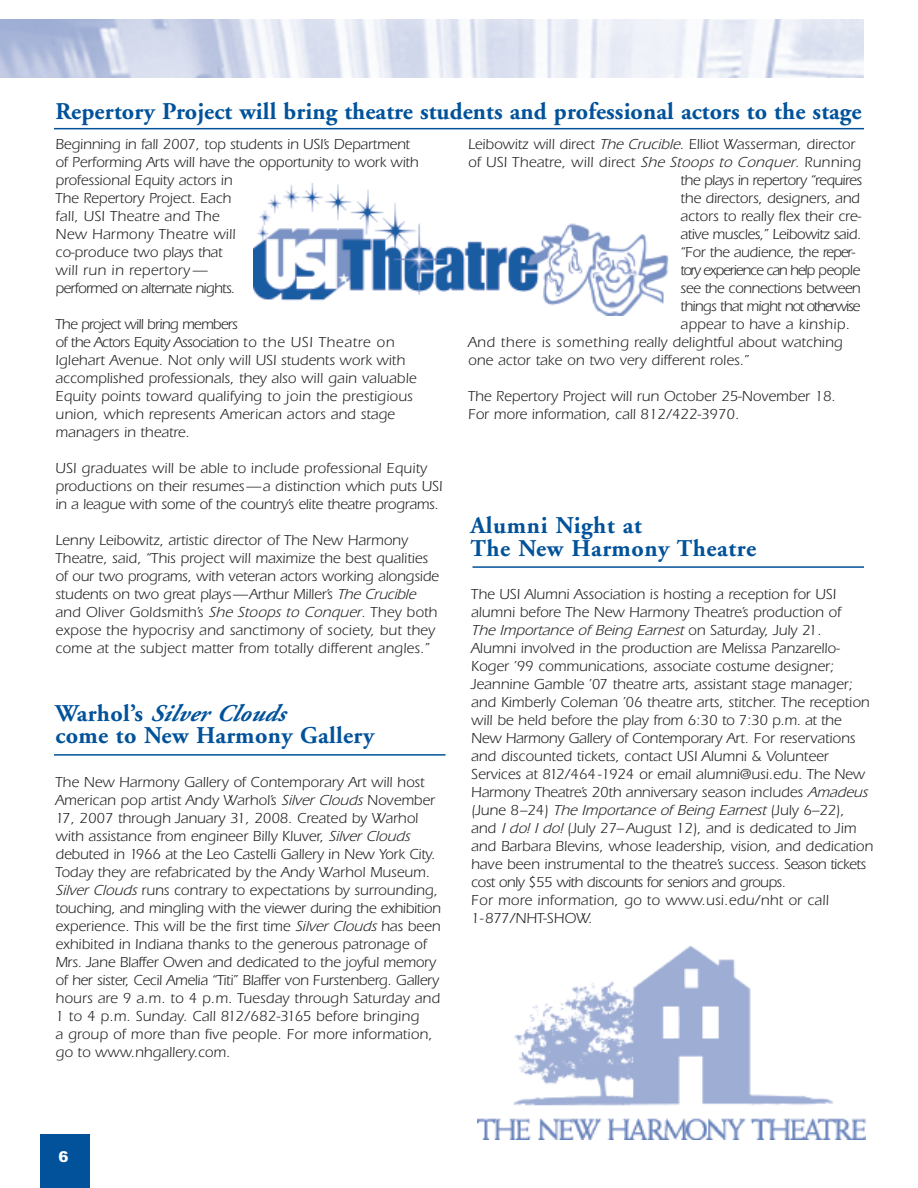
<style>
.page{position:relative;width:918px;height:1188px;background:#fff}
.page>*{position:absolute;margin:0;border:0;box-sizing:border-box;transform-origin:0 0}
.t1{font:700 24px/22.5px "Adobe Garamond";letter-spacing:.005em;color:#01529a}
.t2{font:700 24px/22.5px "Adobe Garamond";letter-spacing:.025em;color:#01529a}
.t3{font:15px/18px "Itc Eras";color:#231f20}
.t4{font:15px "Itc Eras";letter-spacing:-.03em;color:#231f20}
.t5{font:15px "Itc Eras";letter-spacing:-.035em;color:#231f20}
.t6{font:15px "Itc Eras";letter-spacing:-.07em;color:#231f20}
.t7{font:15px "Itc Eras";letter-spacing:-.045em;color:#231f20}
.t8{font:15px "Itc Eras";letter-spacing:-.025em;color:#231f20}
.t9{font:900 15px "Arial";color:#fff}
.s1{font-style:italic}
</style>
<div class="page">
<img style="left:477px;top:947px;width:389px;height:192px">
<img style="left:0;top:20px;width:864px;height:58px">
<div style="left:40px;top:1134px;width:50px;height:54px;background:#01529a"></div>
<hr style="left:54px;top:754px;width:392px;height:2px;background:#01529a">
<hr style="left:54px;top:128px;width:810px;height:1px;background:#01529a">
<hr style="left:472px;top:566px;width:392px;height:2px;background:#01529a">
<img style="left:254px;top:184px;width:415px;height:132px">
<h1 class="t1" style="left:56px;top:102px;width:808px">Repertory Project will bring theatre students and professional actors to the stage</h1>
<p class="t3" style="left:56px;top:136px;width:365px">Beginning in fall 2007, top students in USI’s Department of Performing Arts will have the opportunity to work with professional Equity actors in<br>The Repertory Project. Each<br>fall, USI Theatre and The<br>New Harmony Theatre will<br>co-produce two plays that<br>will run in repertory—<br>performed on alternate nights.</p>
<p class="t3" style="left:56px;top:316px;width:363px">The project will bring members<br>of the Actors Equity Association to the USI Theatre on Iglehart Avenue. Not only will USI students work with accomplished professionals, they also will gain valuable Equity points toward qualifying to join the prestigious union, which represents American actors and stage managers in theatre.</p>
<p class="t3" style="left:56px;top:460px;width:388px">USI graduates will be able to include professional Equity productions on their resumes—a distinction which puts USI in a league with some of the country’s elite theatre programs.</p>
<p class="t3" style="left:56px;top:532px;width:385px">Lenny Leibowitz, artistic director of The New Harmony Theatre, said, “This project will maximize the best qualities of our two programs, with veteran actors working alongside students on two great plays—Arthur Miller’s <span class="s1">The Crucible </span>and Oliver Goldsmith’s <span class="s1">She Stoops to Conquer</span>. They both expose the hypocrisy and sanctimony of society, but they come at the subject matter from totally different angles.”</p>
<h1 class="t1" style="left:56px;top:704px;width:320px">Warhol’s <span class="s1">Silver Clouds<br></span>come to New Harmony Gallery</h1>
<p class="t3" style="left:56px;top:775px;width:387px">The New Harmony Gallery of Contemporary Art will host American pop artist Andy Warhol’s <span class="s1">Silver Clouds</span> November 17, 2007 through January 31, 2008. Created by Warhol with assistance from engineer Billy Kluver, <span class="s1">Silver Clouds </span>debuted in 1966 at the Leo Castelli Gallery in New York City.<br>Today they are refabricated by the Andy Warhol Museum.<br><span class="s1">Silver Clouds</span> runs contrary to expectations by surrounding, touching, and mingling with the viewer during the exhibition experience. This will be the first time <span class="s1">Silver Clouds</span> has been exhibited in Indiana thanks to the generous patronage of Mrs. Jane Blaffer Owen and dedicated to the joyful memory of her sister, Cecil Amelia “Titi” Blaffer von Furstenberg. Gallery hours are 9 a.m. to 4 p.m. Tuesday through Saturday and 1 to 4 p.m. Sunday. Call 812/682-3165 before bringing<br>a group of more than five people. For more information, go to www.nhgallery.com.</p>
<p class="t3" style="left:468px;top:136px;width:389px">Leibowitz will direct <span class="s1">The Crucible</span>. Elliot Wasserman, director</p>
<p class="t3" style="left:468px;top:154px;width:394px">of USI Theatre, will direct <span class="s1">She Stoops to Conquer</span>. Running</p>
<p class="t5" style="left:681px;top:175px;width:183px">the plays in repertory “requires</p>
<p class="t3" style="left:681px;top:190px;width:181px">the directors, designers, and</p>
<p class="t3" style="left:681px;top:208px;width:182px">actors to really flex their cre-</p>
<p class="t4" style="left:681px;top:229px;width:182px">ative muscles,” Leibowitz said.</p>
<p class="t8" style="left:681px;top:247px;width:176px">“For the audience, the reper-</p>
<p class="t6" style="left:681px;top:265px;width:181px">tory experience can help people</p>
<p class="t4" style="left:681px;top:283px;width:182px">see the connections between</p>
<p class="t7" style="left:681px;top:301px;width:181px">things that might not otherwise</p>
<p class="t3" style="left:681px;top:316px;width:171px">appear to have a kinship.</p>
<p class="t3" style="left:468px;top:334px;width:376px">And there is something really delightful about watching</p>
<p class="t3" style="left:468px;top:352px;width:283px">one actor take on two very different roles.”</p>
<p class="t3" style="left:468px;top:388px;width:369px">The Repertory Project will run October 25-November 18.<br>For more information, call 812/422-3970.</p>
<h1 class="t2" style="left:470px;top:517px;width:287px">Alumni Night at<br>The New Harmony Theatre</h1>
<p class="t3" style="left:471px;top:586px;width:404px">The USI Alumni Association is hosting a reception for USI alumni before The New Harmony Theatre’s production of<br><span class="s1">The Importance of Being Earnest</span> o n S a t u rd ay, J u ly 21 .<br>Alumni involved in the production are Melissa Panzarello-Koger ’99 communications, associate costume designer; Jeannine Gamble ’07 theatre arts, assistant stage manager; and Kimberly Coleman ’06 theatre arts, stitcher. The reception will be held before the play from 6:30 to 7:30 p.m. at the New Harmony Gallery of Contemporary Art. For reservations and discounted tickets, contact USI Alumni &amp; Volunteer Services at 812/464-1924 or email alumni@usi.edu. The New Harmony Theatre’s 20th anniversary season includes <span class="s1">Amadeus </span>(June 8–24) <span class="s1">The Importance of Being Earnest</span> (July 6–22), and <span class="s1">I do! I do!</span> (July 27– August 12), and is dedicated to Jim and Barbara Blevins, whose leadership, vision, and dedication have been instrumental to the theatre’s success. Season tickets cost only $55 with discounts for seniors and groups.<br>For more information, go to www.usi.edu/nht or call 1-877/NHT-SHOW.</p>
<p class="t9" style="left:59px;top:1148px;width:12px">6</p>
</div>
